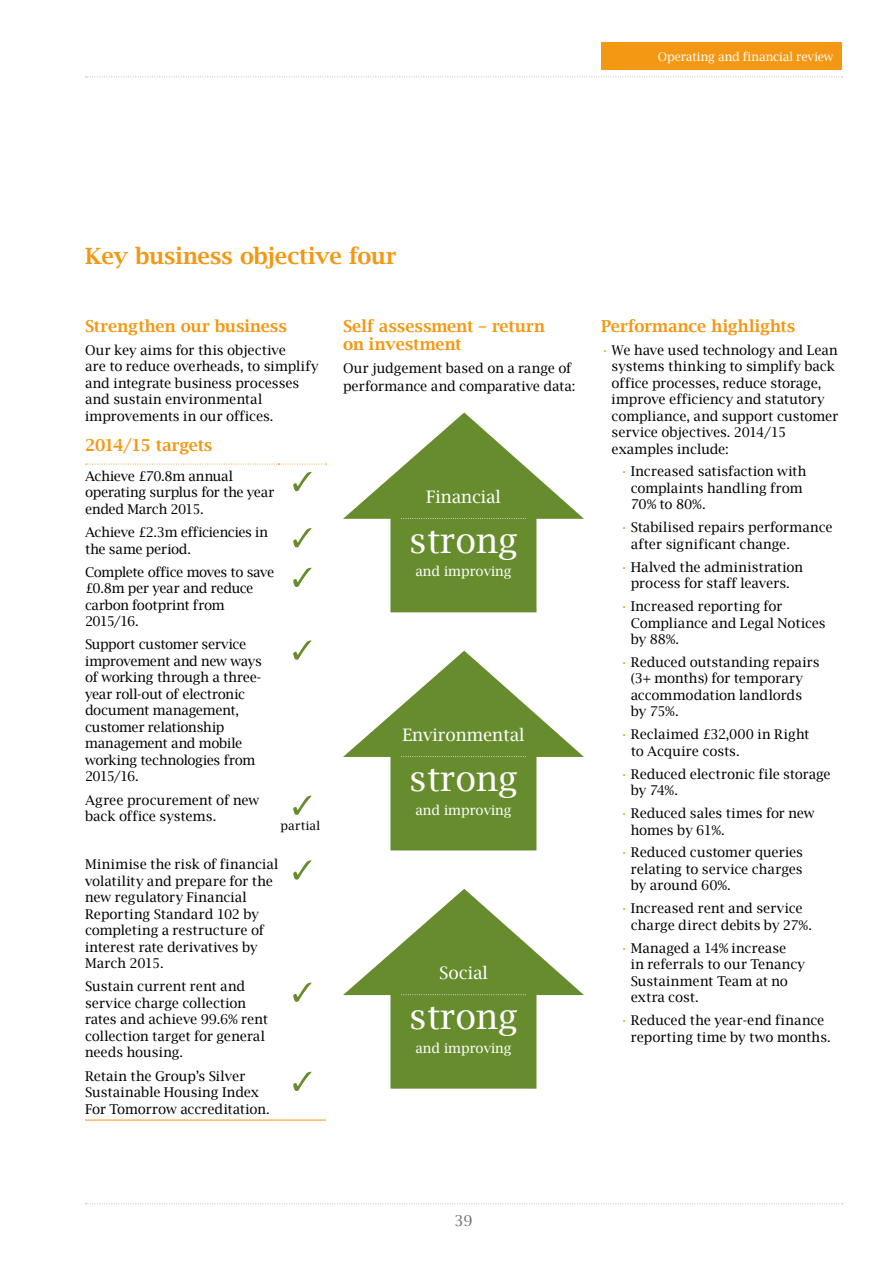
<style>
.page{position:relative;width:893px;height:1263px;background:#fff}
.page>*{position:absolute;margin:0;border:0;box-sizing:border-box;transform-origin:0 0}
.t1{font:34.5px "Lucida Bright";color:#fff}
.t2{font:600 22.5px "Lucida Bright";letter-spacing:-.015em;color:#f49712}
.t3{font:17.25px "Lucida Bright";color:#fff}
.t4{font:600 16.5px/18px "Lucida Bright";letter-spacing:-.005em;color:#f49712}
.t5{font:15px "Lucida Bright";color:#706f6f}
.t6{font:13.5px/16.5px "Lucida Bright";letter-spacing:-.005em;color:#000}
.t7{font:13.5px/16.5px "Lucida Bright";letter-spacing:-.025em;color:#000}
.t8{font:13.5px "Lucida Bright";color:#fff}
.t9{font:12px "Lucida Bright";letter-spacing:-.005em;color:#fff}
.t10{font:12px "Lucida Bright";letter-spacing:.025em;color:#000}
.s1{color:#f49712}
</style>
<div class="page">
<div style="left:601px;top:43px;width:241px;height:27px;background:#f49712"></div>
<svg style="left:85px;top:1203px;width:758px;height:1px"></svg>
<svg style="left:85px;top:77px;width:758px;height:1px"></svg>
<svg style="left:85px;top:464px;width:242px;height:1px"></svg>
<hr style="left:85px;top:1120px;width:194px;height:1px;background:#f49712">
<hr style="left:279px;top:1120px;width:47px;height:1px;background:#f49712">
<svg style="left:343px;top:412px;width:241px;height:200px;fill:#678c2e"></svg>
<svg style="left:400px;top:518px;width:128px;height:1px"></svg>
<svg style="left:343px;top:889px;width:241px;height:200px;fill:#678c2e"></svg>
<svg style="left:400px;top:994px;width:128px;height:1px"></svg>
<svg style="left:343px;top:651px;width:241px;height:199px;fill:#678c2e"></svg>
<svg style="left:400px;top:756px;width:128px;height:1px"></svg>
<svg style="left:293px;top:472px;width:19px;height:19px"></svg>
<svg style="left:293px;top:528px;width:19px;height:19px"></svg>
<svg style="left:293px;top:568px;width:19px;height:19px"></svg>
<svg style="left:293px;top:640px;width:19px;height:20px"></svg>
<svg style="left:293px;top:795px;width:19px;height:20px"></svg>
<svg style="left:293px;top:982px;width:19px;height:20px"></svg>
<svg style="left:293px;top:1072px;width:19px;height:19px"></svg>
<svg style="left:293px;top:860px;width:19px;height:20px"></svg>
<p class="t9" style="left:658px;top:50px;width:177px">Operating and financial review</p>
<h2 class="t2" style="left:85px;top:243px;width:313px">Key business objective four</h2>
<p class="t4" style="left:85px;top:317px;width:203px">Strengthen our business</p>
<p class="t6" style="left:85px;top:341px;width:235px">Our key aims for this objective<br>are to reduce overheads, to simplify and integrate business processes and sustain environmental improvements in our offices.</p>
<p class="t4" style="left:85px;top:436px;width:129px">2014/15 targets</p>
<p class="t6" style="left:85px;top:468px;width:191px">Achieve £70.8m annual operating surplus for the year ended March 2015.</p>
<p class="t6" style="left:85px;top:524px;width:185px">Achieve £2.3m efficiencies in the same period.</p>
<p class="t7" style="left:85px;top:564px;width:191px">Complete office moves to save £0.8m per year and reduce carbon footprint from<br>2015/16.</p>
<p class="t6" style="left:85px;top:636px;width:178px">Support customer service improvement and new ways of working through a three&shy;year roll-out of electronic document management, customer relationship management and mobile working technologies from<br>2015/16.</p>
<p class="t6" style="left:85px;top:791px;width:176px">Agree procurement of new back office systems.</p>
<p class="t6" style="left:85px;top:856px;width:195px">Minimise the risk of financial volatility and prepare for the new regulatory Financial<br>Reporting Standard 102 by completing a restructure of interest rate derivatives by<br>March 2015.</p>
<p class="t6" style="left:85px;top:978px;width:184px">Sustain current rent and service charge collection rates and achieve 99.6% rent collection target for general needs housing.</p>
<p class="t6" style="left:85px;top:1067px;width:186px">Retain the Group’s Silver<br>Sustainable Housing Index<br>For Tomorrow accreditation.</p>
<p class="t10" style="left:281px;top:819px;width:41px">partial</p>
<p class="t4" style="left:343px;top:317px;width:203px">Self assessment – return on investment</p>
<p class="t6" style="left:343px;top:359px;width:234px;line-height:18px">Our judgement based on a range of performance and comparative data:</p>
<p class="t3" style="left:426px;top:487px;width:76px">Financial</p>
<h1 class="t1" style="left:409px;top:521px;width:110px">strong</h1>
<p class="t8" style="left:415px;top:564px;width:98px">and improving</p>
<p class="t3" style="left:402px;top:725px;width:124px">Environmental</p>
<h1 class="t1" style="left:409px;top:759px;width:110px">strong</h1>
<p class="t8" style="left:415px;top:802px;width:98px">and improving</p>
<p class="t3" style="left:439px;top:963px;width:50px">Social</p>
<h1 class="t1" style="left:409px;top:997px;width:110px">strong</h1>
<p class="t8" style="left:415px;top:1040px;width:98px">and improving</p>
<p class="t4" style="left:601px;top:317px;width:196px">Performance highlights</p>
<p class="t6" style="left:612px;top:341px;width:228px;text-indent:-11px"><span class="s1">•</span> We have used technology and Lean systems thinking to simplify back office processes, reduce storage, improve efficiency and statutory compliance, and support customer service objectives. 2014/15 examples include:</p>
<p class="t6" style="left:631px;top:463px;width:177px;text-indent:-11px"><span class="s1">•</span> Increased satisfaction with complaints handling from<br>70% to 80%.</p>
<p class="t6" style="left:631px;top:519px;width:203px;text-indent:-11px"><span class="s1">•</span> Stabilised repairs performance after significant change.</p>
<p class="t6" style="left:620px;top:559px;width:185px;text-align:center"><span class="s1">•</span> Halved the administration process for staff leavers.</p>
<p class="t6" style="left:631px;top:598px;width:196px;text-indent:-11px"><span class="s1">•</span> Increased reporting for<br>Compliance and Legal Notices by 88%.</p>
<p class="t6" style="left:631px;top:654px;width:190px;text-indent:-11px"><span class="s1">•</span> Reduced outstanding repairs (3+ months) for temporary accommodation landlords by 75%.</p>
<p class="t6" style="left:631px;top:726px;width:180px;text-indent:-11px"><span class="s1">•</span> Reclaimed £32,000 in Right to Acquire costs.</p>
<p class="t6" style="left:631px;top:766px;width:201px;text-indent:-11px"><span class="s1">•</span> Reduced electronic file storage by 74%.</p>
<p class="t6" style="left:631px;top:805px;width:185px;text-indent:-11px"><span class="s1">•</span> Reduced sales times for new homes by 61%.</p>
<p class="t6" style="left:631px;top:844px;width:174px;text-align:justify;text-indent:-11px"><span class="s1">•</span> Reduced customer queries relating to service charges by around 60%.</p>
<p class="t6" style="left:631px;top:900px;width:183px;text-indent:-11px"><span class="s1">•</span> Increased rent and service charge direct debits by 27%.</p>
<p class="t6" style="left:631px;top:940px;width:176px;text-indent:-11px"><span class="s1">•</span> Managed a 14% increase<br>in referrals to our Tenancy<br>Sustainment Team at no extra cost.</p>
<p class="t6" style="left:631px;top:1012px;width:202px;text-indent:-11px"><span class="s1">•</span> Reduced the year-end finance reporting time by two months.</p>
<p class="t5" style="left:454px;top:1212px;width:20px">39</p>
</div>
